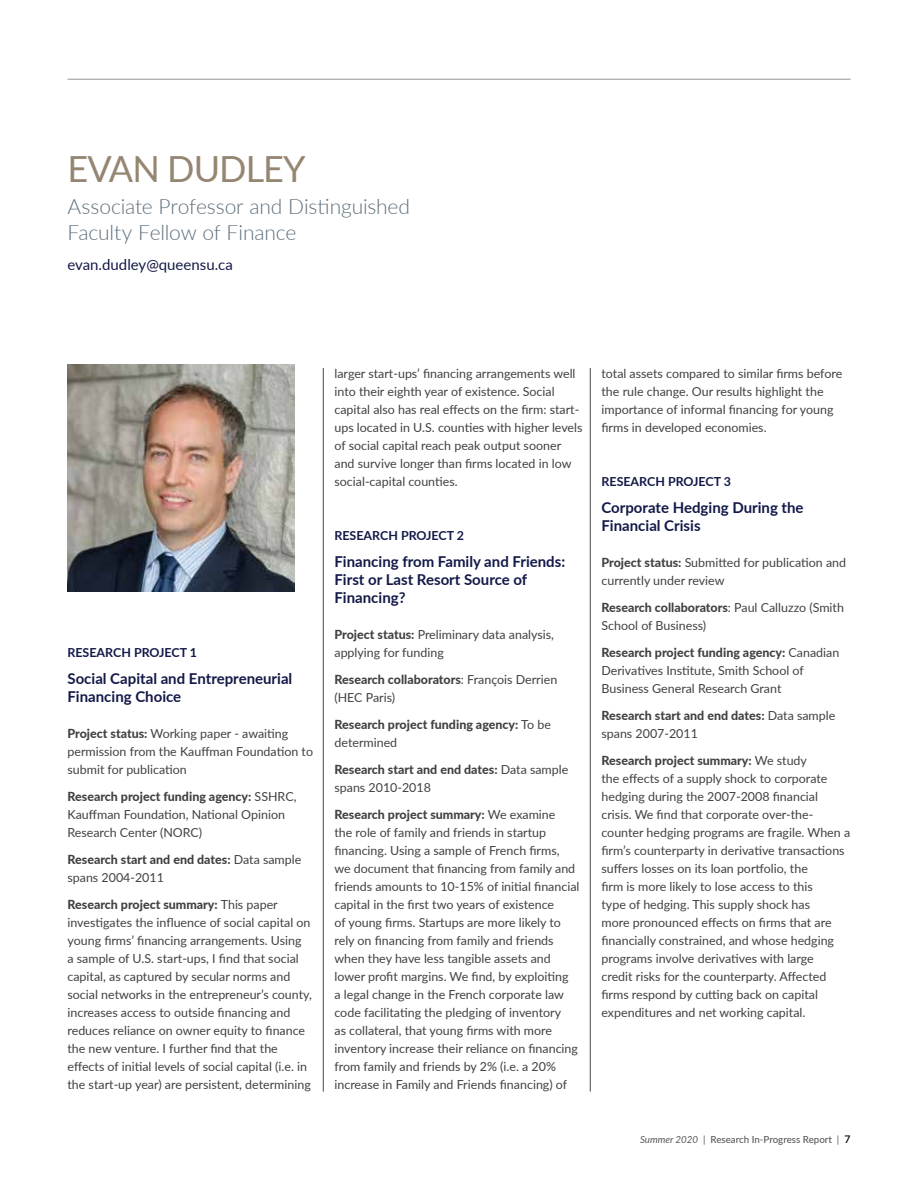
<style>
.page{position:relative;width:918px;height:1188px;background:#fff}
.page>*{position:absolute;margin:0;border:0;box-sizing:border-box;transform-origin:0 0}
.t1{font:36px "Lato";letter-spacing:-.025em;color:#948671}
.t2{font:300 21px/25.5px "Lato";letter-spacing:-.005em;color:#5c6f7c}
.t3{font:700 15px/18px "Lato";color:#131948}
.t4{font:15px "Lato";color:#131948}
.t5{font:12.45px/18px "Lato";color:#414042}
.t6{font:800 12.45px/18px "Lato";color:#414042}
.t7{font:700 12.45px "Lato";color:#131948}
.t8{font:500 9.75px "Lato";color:#58595b}
.s1{font-weight:800}
.s2{font-weight:400}
.s3{font-weight:400;font-style:italic}
.s4{font-weight:600;font-size:10.5px;color:#000}
</style>
<div class="page">
<hr style="left:68px;top:79px;width:783px;height:1px;background:#939598">
<hr style="left:323px;top:368px;width:1px;height:723px;background:#6d6e71">
<hr style="left:590px;top:368px;width:1px;height:723px;background:#6d6e71">
<img style="left:68px;top:365px;width:226px;height:227px">
<h1 class="t1" style="left:68px;top:143px;width:240px">EVAN DUDLEY</h1>
<h2 class="t2" style="left:68px;top:193px;width:344px">Associate Professor and Distinguished<br>Faculty Fellow of Finance</h2>
<p class="t4" style="left:68px;top:254px;width:167px">evan.dudley@queensu.ca</p>
<p class="t7" style="left:68px;top:643px;width:131px">RESEARCH PROJECT 1</p>
<p class="t3" style="left:68px;top:669px;width:226px">Social Capital and Entrepreneurial<br>Financing Choice</p>
<p class="t5" style="left:68px;top:724px;width:247px"><span class="s1">Project status:</span> Working paper - awaiting permission from the Kauffman Foundation to submit for publication</p>
<p class="t5" style="left:68px;top:787px;width:231px"><span class="s1">Research project funding agency:</span> SSHRC,<br>Kauffman Foundation, National Opinion<br>Research Center (NORC)</p>
<p class="t6" style="left:68px;top:850px;width:235px">Research start and end dates: <span class="s2">Data sample spans 2004-2011</span></p>
<p class="t5" style="left:68px;top:895px;width:246px"><span class="s1">Research project summary:</span> This paper investigates the influence of social capital on young firms’ financing arrangements. Using<br>a sample of U.S. start-ups, I find that social capital, as captured by secular norms and social networks in the entrepreneur’s county, increases access to outside financing and reduces reliance on owner equity to finance the new venture. I further find that the effects of initial levels of social capital (i.e. in the start-up year) are persistent, determining</p>
<p class="t5" style="left:334px;top:364px;width:250px">larger start-ups’ financing arrangements well into their eighth year of existence. Social capital also has real effects on the firm: start&shy;ups located in U.S. counties with higher levels of social capital reach peak output sooner and survive longer than firms located in low social-capital counties.</p>
<p class="t7" style="left:334px;top:526px;width:131px">RESEARCH PROJECT 2</p>
<p class="t3" style="left:334px;top:552px;width:232px">Financing from Family and Friends:<br>First or Last Resort Source of<br>Financing?</p>
<p class="t5" style="left:334px;top:625px;width:221px"><span class="s1">Project status:</span> Preliminary data analysis, applying for funding</p>
<p class="t5" style="left:334px;top:670px;width:224px"><span class="s1">Research collaborators</span>: François Derrien (HEC Paris)</p>
<p class="t6" style="left:334px;top:715px;width:218px">Research project funding agency: <span class="s2">To be determined</span></p>
<p class="t6" style="left:334px;top:760px;width:235px">Research start and end dates: <span class="s2">Data sample spans 2010-2018</span></p>
<p class="t5" style="left:334px;top:805px;width:247px"><span class="s1">Research project summary:</span> We examine<br>the role of family and friends in startup financing. Using a sample of French firms,<br>we document that financing from family and friends amounts to 10-15% of initial financial capital in the first two years of existence<br>of young firms. Startups are more likely to rely on financing from family and friends when they have less tangible assets and lower profit margins. We find, by exploiting<br>a legal change in the French corporate law code facilitating the pledging of inventory<br>as collateral, that young firms with more inventory increase their reliance on financing from family and friends by 2% (i.e. a 20% increase in Family and Friends financing) of</p>
<p class="t5" style="left:602px;top:364px;width:242px">total assets compared to similar firms before the rule change. Our results highlight the importance of informal financing for young firms in developed economies.</p>
<p class="t7" style="left:602px;top:472px;width:131px">RESEARCH PROJECT 3</p>
<p class="t3" style="left:601px;top:498px;width:204px">Corporate Hedging During the<br>Financial Crisis</p>
<p class="t5" style="left:601px;top:553px;width:246px"><span class="s1">Project status:</span> Submitted for publication and currently under review</p>
<p class="t5" style="left:601px;top:598px;width:244px"><span class="s1">Research collaborators</span>: Paul Calluzzo (Smith<br>School of Business)</p>
<p class="t5" style="left:601px;top:643px;width:239px"><span class="s1">Research project funding agency:</span> Canadian<br>Derivatives Institute, Smith School of<br>Business General Research Grant</p>
<p class="t6" style="left:601px;top:706px;width:235px">Research start and end dates: <span class="s2">Data sample spans 2007-2011</span></p>
<p class="t5" style="left:601px;top:751px;width:250px"><span class="s1">Research project summary:</span> We study<br>the effects of a supply shock to corporate hedging during the 2007-2008 financial crisis. We find that corporate over-the&shy;counter hedging programs are fragile. When a firm’s counterparty in derivative transactions suffers losses on its loan portfolio, the<br>firm is more likely to lose access to this<br>type of hedging. This supply shock has<br>more pronounced effects on firms that are financially constrained, and whose hedging programs involve derivatives with large<br>credit risks for the counterparty. Affected firms respond by cutting back on capital expenditures and net working capital.</p>
<p class="t8" style="left:640px;top:1132px;width:212px"><span class="s3">Summer 2020</span> <span class="s2">|</span> Research In-Progress Report <span class="s2">|</span> <span class="s4">7</span></p>
</div>
